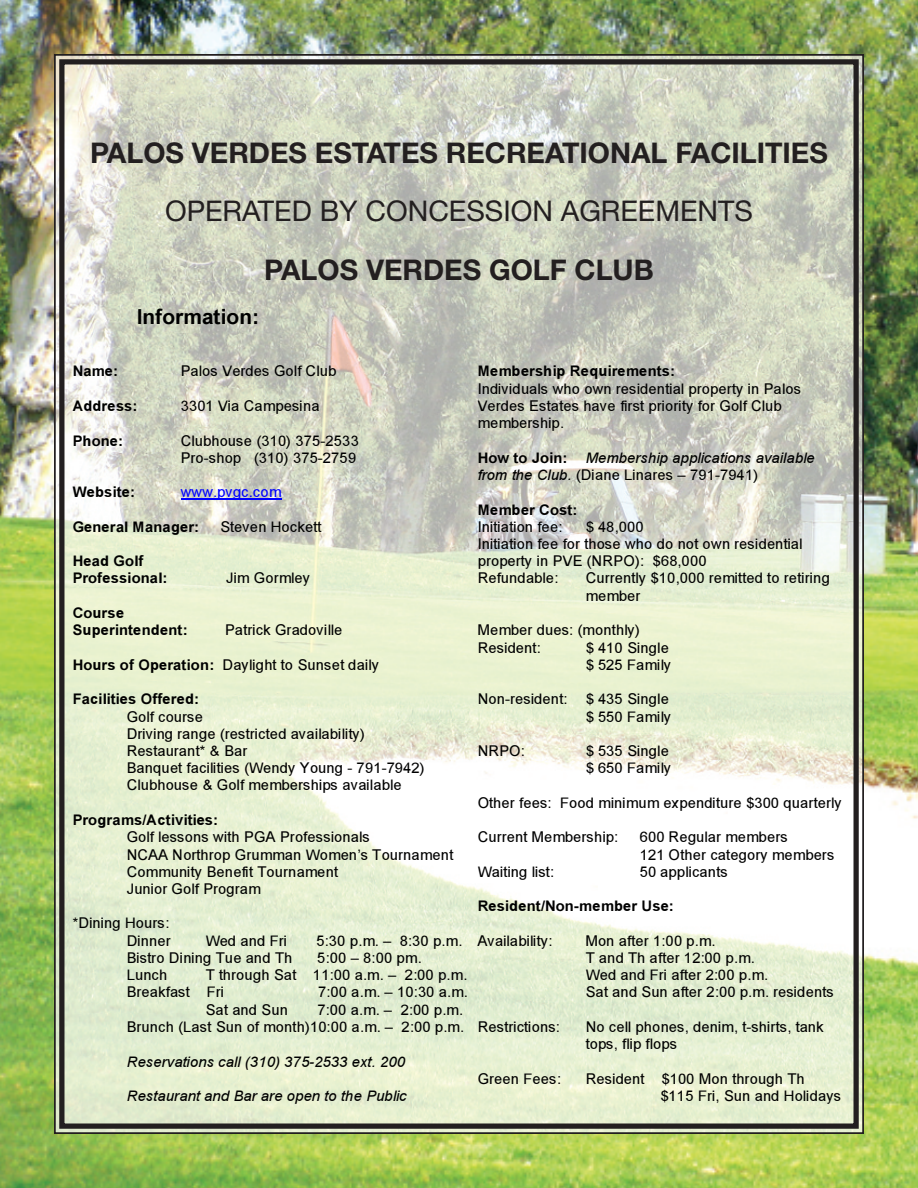
<style>
.page{position:relative;width:918px;height:1188px;background:#fff}
.page>*{position:absolute;margin:0;border:0;box-sizing:border-box;transform-origin:0 0}
.t1{font:700 28.5px "Helvetica Neue";color:#231f20}
.t2{font:28.5px "Helvetica Neue";color:#231f20}
.t3{font:20.85px "Arial Bold MT+T42+NOBFUL";letter-spacing:.005em;color:#000}
.t4{font:14.7px/17.2px "Arial MT+T42+GQHCTG";letter-spacing:.005em;color:#000}
.t5{font:14.7px/17.2px "Arial Bold MT+T42+NOBFUL";letter-spacing:.005em;color:#000}
.t6{font:14.7px "Arial Italic MT+T42+WSZFMK";letter-spacing:.005em;color:#000}
.t7{font:14.7px "Arial MT+T42+GQHCTG";letter-spacing:.01em;color:#00f}
.s1{font-family:"Arial Bold MT+T42+NOBFUL"}
.s2{font-family:"Arial Italic MT+T42+WSZFMK"}
</style>
<div class="page">
<img style="left:0;top:0;width:918px;height:1188px">
<img style="left:57px;top:57px;width:804px;height:1074px">
<div style="left:59px;top:59px;width:800px;height:1070px;border:5px solid #231f20"></div>
<hr style="left:181px;top:499px;width:101px;height:1px;background:#00f">
<h1 class="t1" style="left:90px;top:135px;width:739px">PALOS VERDES ESTATES RECREATIONAL FACILITIES</h1>
<h1 class="t2" style="left:165px;top:194px;width:589px">OPERATED BY CONCESSION AGREEMENTS</h1>
<h1 class="t1" style="left:264px;top:252px;width:391px">PALOS VERDES GOLF CLUB</h1>
<h2 class="t3" style="left:137px;top:309px;width:124px">Information:</h2>
<p class="t5" style="left:73px;top:364px;width:47px">Name:</p>
<p class="t4" style="left:181px;top:364px;width:157px">Palos Verdes Golf Club</p>
<p class="t5" style="left:73px;top:399px;width:66px">Address:</p>
<p class="t4" style="left:181px;top:398px;width:140px">3301 Via Campesina</p>
<p class="t5" style="left:73px;top:433px;width:52px">Phone:</p>
<p class="t4" style="left:181px;top:433px;width:180px">Clubhouse (310) 375-2533<br>Pro-shop (310) 375-2759</p>
<p class="t5" style="left:73px;top:485px;width:64px">Website:</p>
<p class="t7" style="left:181px;top:486px;width:102px">www.pvgc.com</p>
<p class="t5" style="left:73px;top:519px;width:128px">General Manager:</p>
<p class="t4" style="left:220px;top:519px;width:103px">Steven Hockett</p>
<p class="t5" style="left:73px;top:554px;width:96px">Head Golf<br>Professional:</p>
<p class="t4" style="left:226px;top:571px;width:86px">Jim Gormley</p>
<p class="t5" style="left:73px;top:606px;width:116px">Course<br>Superintendent:</p>
<p class="t4" style="left:225px;top:622px;width:119px">Patrick Gradoville</p>
<p class="t4" style="left:73px;top:657px;width:308px"><span class="s1">Hours of Operation:</span> Daylight to Sunset daily</p>
<p class="t5" style="left:73px;top:692px;width:128px">Facilities Offered:</p>
<p class="t4" style="left:127px;top:709px;width:299px">Golf course<br>Driving range (restricted availability)<br>Restaurant* &amp; Bar<br>Banquet facilities (Wendy Young - 791-7942)<br>Clubhouse &amp; Golf memberships available</p>
<p class="t5" style="left:73px;top:813px;width:147px">Programs/Activities:</p>
<p class="t4" style="left:127px;top:829px;width:328px">Golf lessons with PGA Professionals<br>NCAA Northrop Grumman Women’s Tournament<br>Community Benefit Tournament<br>Junior Golf Program</p>
<p class="t4" style="left:73px;top:915px;width:99px;text-align:right">*Dining Hours:<br>Dinner</p>
<p class="t4" style="left:206px;top:933px;width:83px">Wed and Fri</p>
<p class="t4" style="left:317px;top:933px;width:147px">5:30 p.m. – 8:30 p.m.</p>
<p class="t4" style="left:127px;top:950px;width:167px">Bistro Dining Tue and Th</p>
<p class="t4" style="left:317px;top:950px;width:106px">5:00 – 8:00 pm.</p>
<p class="t4" style="left:127px;top:967px;width:42px">Lunch</p>
<p class="t4" style="left:127px;top:967px;width:342px;text-indent:79px">T through Sat 11:00 a.m. – 2:00 p.m.<br>Breakfast Fri</p>
<p class="t4" style="left:318px;top:985px;width:151px">7:00 a.m. – 10:30 a.m.</p>
<p class="t4" style="left:206px;top:1002px;width:84px">Sat and Sun</p>
<p class="t4" style="left:127px;top:1002px;width:339px;text-align:right">7:00 a.m. – 2:00 p.m.<br>Brunch (Last Sun of month)10:00 a.m. – 2:00 p.m.</p>
<p class="t6" style="left:127px;top:1056px;width:280px">Reservations call (310) 375-2533 ext. 200</p>
<p class="t6" style="left:127px;top:1090px;width:281px">Restaurant and Bar are open to the Public</p>
<p class="t5" style="left:478px;top:364px;width:199px">Membership Requirements:</p>
<p class="t4" style="left:478px;top:381px;width:325px">Individuals who own residential property in Palos<br>Verdes Estates have first priority for Golf Club membership.</p>
<p class="t6" style="left:478px;top:452px;width:339px"><span class="s1">How to Join:</span> Membership applications available</p>
<p class="t4" style="left:478px;top:467px;width:282px"><span class="s2">from the Club.</span> (Diane Linares – 791-7941)</p>
<p class="t5" style="left:478px;top:502px;width:101px">Member Cost:</p>
<p class="t4" style="left:478px;top:519px;width:86px">Initiation fee:</p>
<p class="t4" style="left:478px;top:519px;width:326px;text-indent:108px">$ 48,000<br>Initiation fee for those who do not own residential property in PVE (NRPO): $68,000<br>Refundable:</p>
<p class="t4" style="left:586px;top:571px;width:246px">Currently $10,000 remitted to retiring member</p>
<p class="t4" style="left:478px;top:622px;width:164px">Member dues: (monthly)<br>Resident:</p>
<p class="t4" style="left:586px;top:640px;width:87px">$ 410 Single $ 525 Family</p>
<p class="t4" style="left:478px;top:692px;width:195px;text-align:right">Non-resident: $ 435 Single $ 550 Family</p>
<p class="t4" style="left:478px;top:743px;width:49px">NRPO:</p>
<p class="t4" style="left:586px;top:743px;width:87px">$ 535 Single $ 650 Family</p>
<p class="t4" style="left:478px;top:795px;width:365px">Other fees: Food minimum expenditure $300 quarterly</p>
<p class="t4" style="left:478px;top:829px;width:142px">Current Membership:</p>
<p class="t4" style="left:640px;top:829px;width:196px">600 Regular members<br>121 Other category members</p>
<p class="t4" style="left:478px;top:864px;width:78px">Waiting list:</p>
<p class="t4" style="left:640px;top:864px;width:90px">50 applicants</p>
<p class="t5" style="left:478px;top:899px;width:198px">Resident/Non-member Use:</p>
<p class="t4" style="left:478px;top:933px;width:76px">Availability:</p>
<p class="t4" style="left:586px;top:933px;width:250px">Mon after 1:00 p.m.<br>T and Th after 12:00 p.m.<br>Wed and Fri after 2:00 p.m.<br>Sat and Sun after 2:00 p.m. residents</p>
<p class="t4" style="left:478px;top:1019px;width:84px">Restrictions:</p>
<p class="t4" style="left:586px;top:1019px;width:239px">No cell phones, denim, t-shirts, tank tops, flip flops</p>
<p class="t4" style="left:478px;top:1071px;width:85px">Green Fees:</p>
<p class="t4" style="left:660px;top:1071px;width:183px;text-indent:-75px">Resident $100 Mon through Th $115 Fri, Sun and Holidays</p>
</div>
